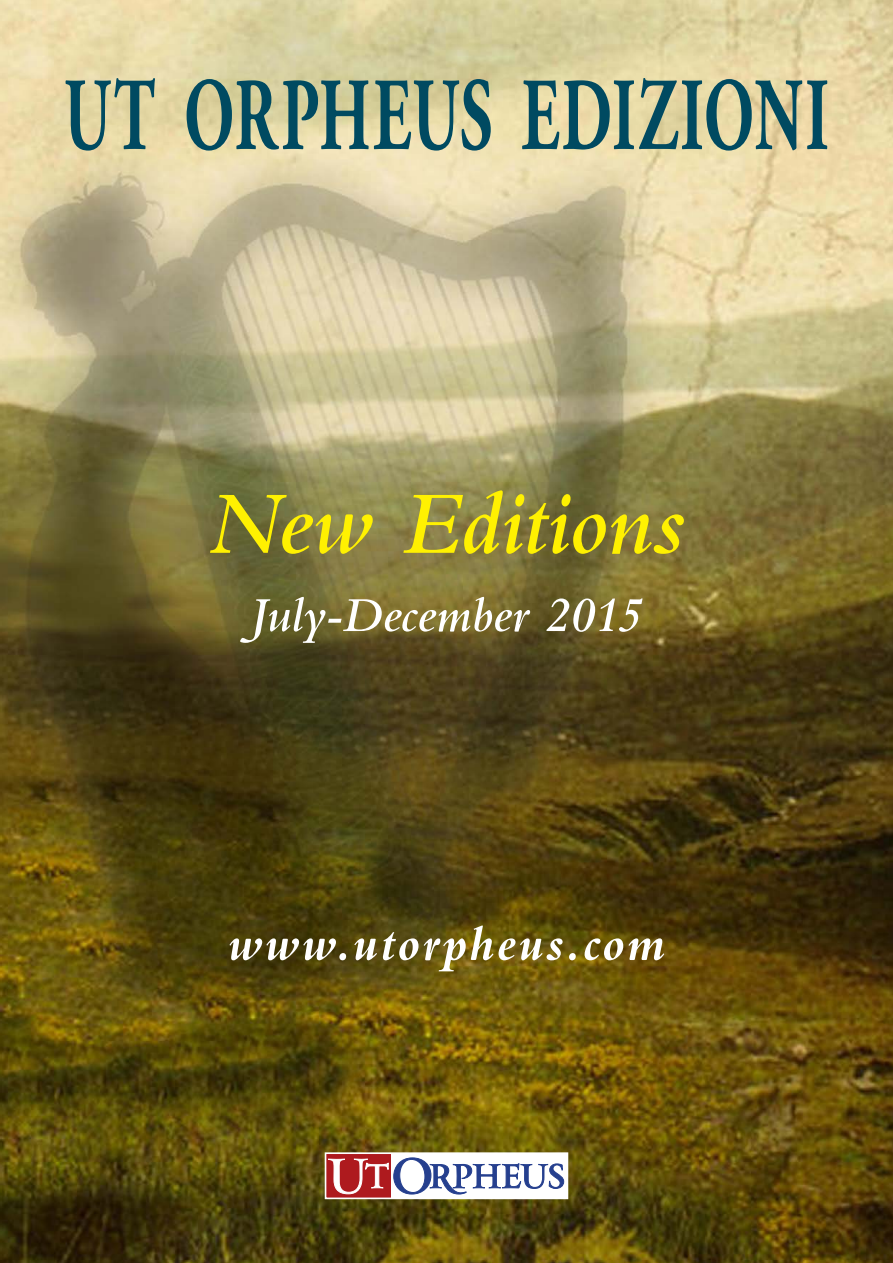
<style>
.page{position:relative;width:893px;height:1263px;background:#fff}
.page>*{position:absolute;margin:0;border:0;box-sizing:border-box;transform-origin:0 0}
.t1{font:700 103.35px "Adobe Garamond";letter-spacing:.025em;color:#004a61;scale:.62 1}
.t2{font:italic 600 93px "Bembo";letter-spacing:-.005em;color:#fff101}
.t3{font:italic 600 51px "Bembo";letter-spacing:-.005em;color:#fff}
.t4{font:italic 700 51px "Bembo";letter-spacing:.04em;color:#fff}
</style>
<div class="page">
<img style="left:0;top:0;width:893px;height:1263px">
<div style="left:325px;top:1153px;width:66px;height:45px;background:#ae1a1e"></div>
<div style="left:391px;top:1153px;width:176px;height:45px;background:#fff"></div>
<svg style="left:328px;top:1157px;width:237px;height:38px"></svg>
<div style="left:325px;top:1152px;width:243px;height:47px;border:2px solid #fff"></div>
<h1 class="t1" style="left:64px;top:60px;width:1236px">UT ORPHEUS EDIZIONI</h1>
<h2 class="t2" style="left:208px;top:472px;width:479px">New Editions</h2>
<p class="t3" style="left:250px;top:587px;width:395px">July-December 2015</p>
<p class="t4" style="left:228px;top:916px;width:439px">www.utorpheus.com</p>
</div>
